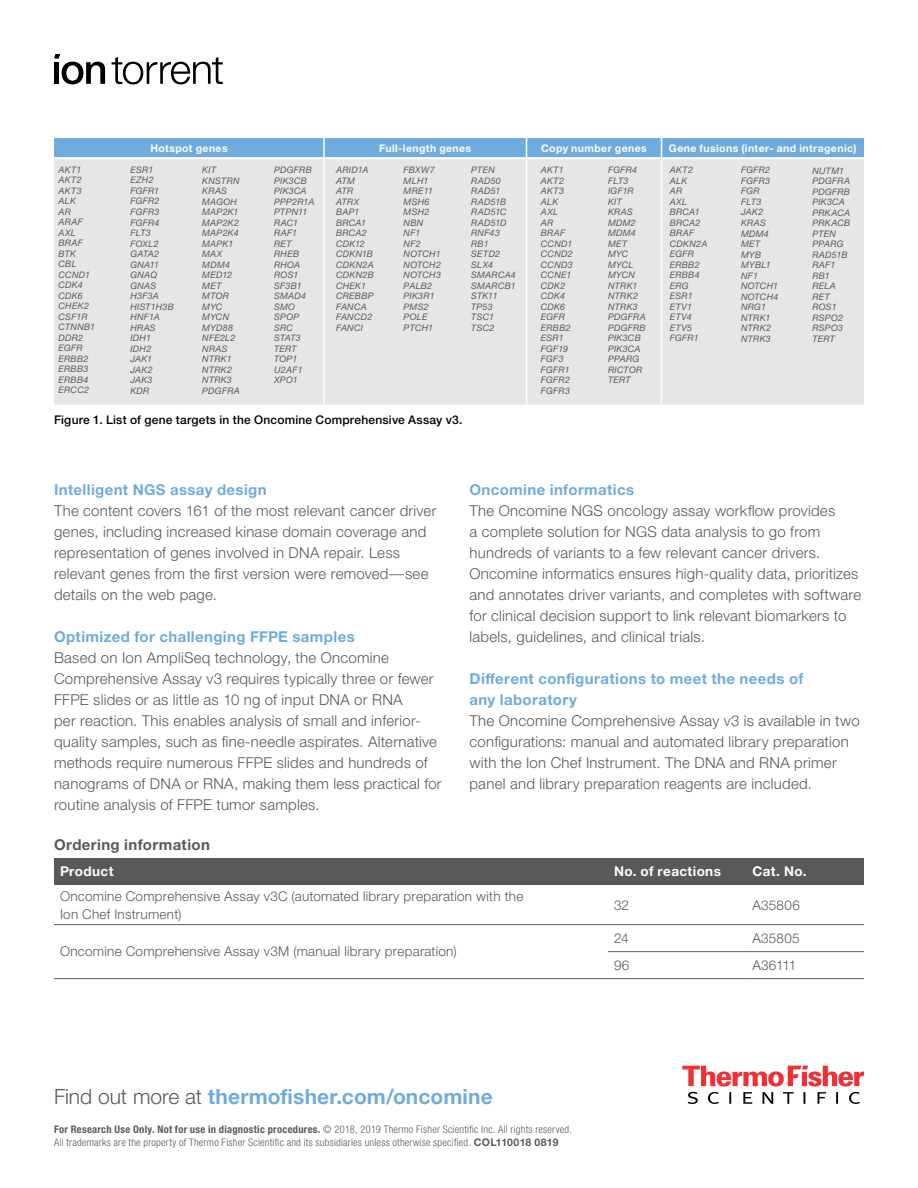
<style>
.page{position:relative;width:918px;height:1188px;background:#fff}
.page>*{position:absolute;margin:0;border:0;box-sizing:border-box;transform-origin:0 0}
.t1{font:700 21px "Helvetica Neue LTW1 G";letter-spacing:.005em;color:#70abdd}
.t2{font:300 15px/21px "Helvetica Neue LTW1 G";letter-spacing:.015em;color:#58595b}
.t3{font:700 15px/21px "Helvetica Neue LTW1 G";letter-spacing:.025em;color:#70abdd}
.t4{font:700 15px "Helvetica Neue LTW1 G";letter-spacing:.025em;color:#58595b}
.t5{font:300 13.5px/18px "Helvetica Neue LTW1 G";letter-spacing:.02em;color:#58595b}
.t6{font:700 13.5px "Helvetica Neue LTW1 G";letter-spacing:.025em;color:#fff}
.t7{font:500 12px "Helvetica Neue LTW1 G";letter-spacing:.02em;color:#000}
.t8{font:300 condensed 10.5px/13.5px "Helvetica Neue LTW1 G";letter-spacing:.025em;color:#58595b}
.t9{font:700 10.5px "Helvetica Neue LTW1 G";letter-spacing:.035em;color:#fff}
.t10{font:italic 9px/10.5px "Helvetica Neue LTW1 G";letter-spacing:.03em;color:#58595b}
.s1{font-stretch:condensed}
.s2{font-weight:300;color:#58595b}
.s3{font-weight:700}
.s4{font-weight:700;font-stretch:normal}
</style>
<div class="page">
<svg style="left:682px;top:1066px;width:182px;height:38px"></svg>
<div style="left:54px;top:858px;width:810px;height:27px;background:#58595b"></div>
<svg style="left:54px;top:925px;width:810px;height:54px"></svg>
<hr style="left:54px;top:978px;width:554px;height:1px;background:#58595b">
<hr style="left:54px;top:924px;width:554px;height:1px;background:#58595b">
<hr style="left:608px;top:924px;width:138px;height:1px;background:#58595b">
<hr style="left:747px;top:924px;width:117px;height:1px;background:#58595b">
<hr style="left:608px;top:978px;width:138px;height:1px;background:#58595b">
<hr style="left:747px;top:978px;width:117px;height:1px;background:#58595b">
<hr style="left:608px;top:951px;width:138px;height:1px;background:#58595b">
<hr style="left:747px;top:951px;width:117px;height:1px;background:#58595b">
<div style="left:54px;top:159px;width:810px;height:245px;background:#e6e6e7"></div>
<div style="left:54px;top:138px;width:810px;height:20px;background:#70abdd"></div>
<hr style="left:323px;top:158px;width:2px;height:246px;background:#fff">
<hr style="left:661px;top:158px;width:1px;height:246px;background:#fff">
<hr style="left:526px;top:158px;width:1px;height:246px;background:#fff">
<svg style="left:112px;top:57px;width:111px;height:27px"></svg>
<svg style="left:54px;top:54px;width:51px;height:30px"></svg>
<p class="t9" style="left:150px;top:142px;width:79px">Hotspot genes</p>
<p class="t9" style="left:379px;top:142px;width:94px">Full-length genes</p>
<p class="t9" style="left:541px;top:142px;width:107px">Copy number genes</p>
<p class="t9" style="left:669px;top:142px;width:189px">Gene fusions (inter- and intragenic)</p>
<p class="t10" style="left:58px;top:164px;width:38px">AKT1<br>AKT2<br>AKT3<br>ALK<br>AR<br>ARAF<br>AXL<br>BRAF<br>BTK<br>CBL<br>CCND1<br>CDK4<br>CDK6<br>CHEK2<br>CSF1R<br>CTNNB1<br>DDR2<br>EGFR<br>ERBB2<br>ERBB3<br>ERBB4<br>ERCC2</p>
<p class="t10" style="left:130px;top:164px;width:45px">ESR1<br>EZH2<br>FGFR1<br>FGFR2<br>FGFR3<br>FGFR4<br>FLT3<br>FOXL2<br>GATA2<br>GNA11<br>GNAQ<br>GNAS<br>H3F3A<br>HIST1H3B<br>HNF1A<br>HRAS<br>IDH1<br>IDH2<br>JAK1<br>JAK2<br>JAK3<br>KDR</p>
<p class="t10" style="left:202px;top:165px;width:39px">KIT<br>KNSTRN<br>KRAS<br>MAGOH<br>MAP2K1<br>MAP2K2<br>MAP2K4<br>MAPK1<br>MAX<br>MDM4<br>MED12<br>MET<br>MTOR<br>MYC<br>MYCN<br>MYD88<br>NFE2L2<br>NRAS<br>NTRK1<br>NTRK2<br>NTRK3<br>PDGFRA</p>
<p class="t10" style="left:274px;top:165px;width:42px">PDGFRB<br>PIK3CB<br>PIK3CA<br>PPP2R1A<br>PTPN11<br>RAC1<br>RAF1<br>RET<br>RHEB<br>RHOA<br>ROS1<br>SF3B1<br>SMAD4<br>SMO<br>SPOP<br>SRC<br>STAT3<br>TERT<br>TOP1<br>U2AF1<br>XPO1</p>
<p class="t10" style="left:336px;top:165px;width:39px">ARID1A<br>ATM<br>ATR<br>ATRX<br>BAP1<br>BRCA1<br>BRCA2<br>CDK12<br>CDKN1B<br>CDKN2A<br>CDKN2B<br>CHEK1<br>CREBBP<br>FANCA<br>FANCD2<br>FANCI</p>
<p class="t10" style="left:404px;top:165px;width:39px">FBXW7<br>MLH1<br>MRE11<br>MSH6<br>MSH2<br>NBN<br>NF1<br>NF2<br>NOTCH1<br>NOTCH2<br>NOTCH3<br>PALB2<br>PIK3R1<br>PMS2<br>POLE<br>PTCH1</p>
<p class="t10" style="left:471px;top:165px;width:46px">PTEN<br>RAD50<br>RAD51<br>RAD51B<br>RAD51C<br>RAD51D<br>RNF43<br>RB1<br>SETD2<br>SLX4<br>SMARCA4<br>SMARCB1<br>STK11<br>TP53<br>TSC1<br>TSC2</p>
<p class="t10" style="left:541px;top:165px;width:34px">AKT1<br>AKT2<br>AKT3<br>ALK<br>AXL<br>AR<br>BRAF<br>CCND1<br>CCND2<br>CCND3<br>CCNE1<br>CDK2<br>CDK4<br>CDK6<br>EGFR<br>ERBB2<br>ESR1<br>FGF19<br>FGF3<br>FGFR1<br>FGFR2<br>FGFR3</p>
<p class="t10" style="left:608px;top:165px;width:39px">FGFR4<br>FLT3<br>IGF1R<br>KIT<br>KRAS<br>MDM2<br>MDM4<br>MET<br>MYC<br>MYCL<br>MYCN<br>NTRK1<br>NTRK2<br>NTRK3<br>PDGFRA<br>PDGFRB<br>PIK3CB<br>PIK3CA<br>PPARG<br>RICTOR<br>TERT</p>
<p class="t10" style="left:670px;top:165px;width:39px">AKT2<br>ALK<br>AR<br>AXL<br>BRCA1<br>BRCA2<br>BRAF<br>CDKN2A<br>EGFR<br>ERBB2<br>ERBB4<br>ERG<br>ESR1<br>ETV1<br>ETV4<br>ETV5<br>FGFR1</p>
<p class="t10" style="left:741px;top:165px;width:39px">FGFR2<br>FGFR3<br>FGR<br>FLT3<br>JAK2<br>KRAS<br>MDM4<br>MET<br>MYB<br>MYBL1<br>NF1<br>NOTCH1<br>NOTCH4<br>NRG1<br>NTRK1<br>NTRK2<br>NTRK3</p>
<p class="t10" style="left:812px;top:165px;width:40px">NUTM1<br>PDGFRA<br>PDGFRB<br>PIK3CA<br>PRKACA<br>PRKACB<br>PTEN<br>PPARG<br>RAD51B<br>RAF1<br>RB1<br>RELA<br>RET<br>ROS1<br>RSPO2<br>RSPO3<br>TERT</p>
<p class="t7" style="left:54px;top:413px;width:410px">Figure 1. List of gene targets in the Oncomine Comprehensive Assay v3.</p>
<p class="t3" style="left:54px;top:479px;width:214px">Intelligent NGS assay design</p>
<p class="t2" style="left:54px;top:500px;width:384px">The content covers 161 of the most relevant cancer driver genes, including increased kinase domain coverage and representation of genes involved in DNA repair. Less relevant genes from the first version were removed<span class="s1">—</span>see details on the web page.</p>
<p class="t3" style="left:54px;top:626px;width:302px">Optimized for challenging FFPE samples</p>
<p class="t2" style="left:54px;top:647px;width:389px">Based on Ion AmpliSeq technology, the Oncomine Comprehensive Assay v3 requires typically three or fewer FFPE slides or as little as 10 ng of input DNA or RNA<br>per reaction. This enables analysis of small and inferior&shy;quality samples, such as fine-needle aspirates. Alternative methods require numerous FFPE slides and hundreds of nanograms of DNA or RNA, making them less practical for routine analysis of FFPE tumor samples.</p>
<p class="t3" style="left:470px;top:479px;width:166px">Oncomine informatics</p>
<p class="t2" style="left:470px;top:500px;width:393px">The Oncomine NGS oncology assay workflow provides<br>a complete solution for NGS data analysis to go from hundreds of variants to a few relevant cancer drivers.<br>Oncomine informatics ensures high-quality data, prioritizes and annotates driver variants, and completes with software for clinical decision support to link relevant biomarkers to labels, guidelines, and clinical trials.</p>
<p class="t3" style="left:470px;top:668px;width:335px">Different configurations to meet the needs of any laboratory</p>
<p class="t2" style="left:470px;top:710px;width:392px">The Oncomine Comprehensive Assay v3 is available in two configurations: manual and automated library preparation with the Ion Chef Instrument. The DNA and RNA primer panel and library preparation reagents are included.</p>
<p class="t4" style="left:54px;top:835px;width:158px">Ordering information</p>
<p class="t6" style="left:60px;top:863px;width:55px">Product</p>
<p class="t6" style="left:614px;top:863px;width:108px">No. of reactions</p>
<p class="t6" style="left:753px;top:863px;width:56px">Cat. No.</p>
<p class="t5" style="left:60px;top:887px;width:465px">Oncomine Comprehensive Assay v3C (automated library preparation with the<br>Ion Chef Instrument)</p>
<p class="t5" style="left:614px;top:896px;width:17px">32</p>
<p class="t5" style="left:753px;top:896px;width:49px">A35806</p>
<p class="t5" style="left:60px;top:943px;width:398px">Oncomine Comprehensive Assay v3M (manual library preparation)</p>
<p class="t5" style="left:614px;top:929px;width:16px">24</p>
<p class="t5" style="left:753px;top:929px;width:49px">A35805</p>
<p class="t5" style="left:614px;top:956px;width:17px">96</p>
<p class="t5" style="left:753px;top:956px;width:45px">A36111</p>
<h1 class="t1" style="left:54px;top:1084px;width:440px"><span class="s2">Find out more at</span> thermofisher.com/oncomine</h1>
<p class="t8" style="left:54px;top:1122px;width:519px"><span class="s3">For Research Use Only. Not for use in diagnostic procedures.</span> © 2018, 2019 Thermo Fisher Scientific Inc. All rights reserved.<br>All trademarks are the property of Thermo Fisher Scientific and its subsidiaries unless otherwise specified. <span class="s4">COL110018 0819</span></p>
</div>
